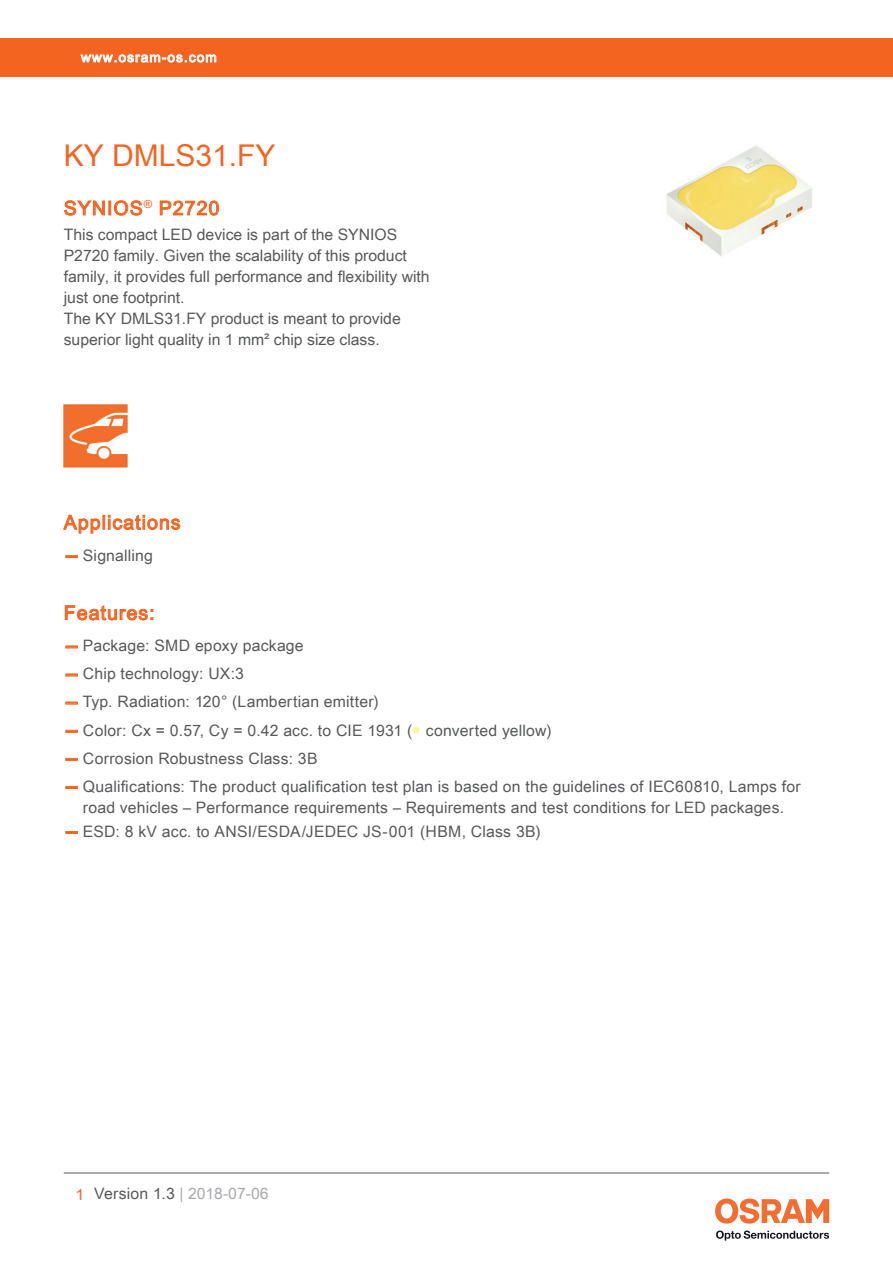
<style>
.page{position:relative;width:893px;height:1263px;background:#fff}
.page>*{position:absolute;margin:0;border:0;box-sizing:border-box;transform-origin:0 0}
.t1{font:30px "Arial Unicode MS";color:#f36421}
.t2{font:19.5px "Arial Unicode MS";letter-spacing:.055em;color:#f36421}
.t3{font:15.75px/21px "Arial Unicode MS";letter-spacing:.01em;color:#57585a}
.t4{font:15.75px "Arial Unicode MS";color:#a8a9ad}
.t5{font:13.5px "Arial Unicode MS";letter-spacing:.085em;color:#fff}
.s1{font-family:"Helvetica Neue LT Pro";font-weight:700;color:#f36421}
.s2{color:#fff79a}
.s3{color:#f36421}
.s4{color:#57585a}
</style>
<div class="page">
<hr style="left:64px;top:1173px;width:765px;height:1px;background:#57585a">
<svg style="left:716px;top:1230px;width:113px;height:10px"></svg>
<svg style="left:715px;top:1198px;width:114px;height:25px"></svg>
<div style="left:0;top:38px;width:893px;height:39px;background:#f36421"></div>
<svg style="left:80px;top:54px;width:137px;height:9px"></svg>
<img style="left:666px;top:145px;width:146px;height:111px">
<svg style="left:64px;top:200px;width:41px;height:16px"></svg>
<div style="left:108px;top:201px;width:3px;height:14px;border:1px solid #f36421"></div>
<svg style="left:114px;top:200px;width:29px;height:16px"></svg>
<svg style="left:159px;top:200px;width:60px;height:16px"></svg>
<img style="left:64px;top:404px;width:63px;height:64px">
<svg style="left:63px;top:514px;width:118px;height:20px"></svg>
<svg style="left:66px;top:556px;width:11px;height:2px"></svg>
<svg style="left:65px;top:605px;width:88px;height:16px"></svg>
<svg style="left:66px;top:646px;width:11px;height:2px"></svg>
<svg style="left:66px;top:674px;width:11px;height:2px"></svg>
<svg style="left:66px;top:702px;width:11px;height:2px"></svg>
<svg style="left:66px;top:730px;width:11px;height:2px"></svg>
<svg style="left:66px;top:758px;width:11px;height:2px"></svg>
<svg style="left:66px;top:786px;width:11px;height:2px"></svg>
<svg style="left:66px;top:831px;width:11px;height:2px"></svg>
<p class="t5" style="left:81px;top:47px;width:137px">www.osram-os.com</p>
<h1 class="t1" style="left:64px;top:134px;width:213px">KY DMLS31.FY</h1>
<p class="t2" style="left:64px;top:194px;width:157px">SYNIOS<sup>®</sup> P2720</p>
<p class="t3" style="left:64px;top:224px;width:367px">This compact LED device is part of the SYNIOS P2720 family. Given the scalability of this product family, it provides full performance and flexibility with just one footprint.<br>The KY DMLS31.FY product is meant to provide superior light quality in 1 mm² chip size class.</p>
<p class="t2" style="left:64px;top:508px;width:118px">Applications</p>
<p class="t3" style="left:64px;top:544px;width:91px"><span class="s1">—</span> Signalling</p>
<p class="t2" style="left:64px;top:599px;width:92px">Features:</p>
<p class="t3" style="left:64px;top:635px;width:241px"><span class="s1">—</span> Package: SMD epoxy package</p>
<p class="t3" style="left:64px;top:663px;width:182px"><span class="s1">—</span> Chip technology: UX:3</p>
<p class="t3" style="left:64px;top:691px;width:317px"><span class="s1">—</span> Typ. Radiation: 120° (Lambertian emitter)</p>
<p class="t3" style="left:64px;top:719px;width:489px"><span class="s1">—</span> Color: Cx = 0.57, Cy = 0.42 acc. to CIE 1931 (<span class="s2">●</span> converted yellow)</p>
<p class="t3" style="left:64px;top:747px;width:255px"><span class="s1">—</span> Corrosion Robustness Class: 3B</p>
<p class="t3" style="left:64px;top:775px;width:738px;text-align:center"><span class="s1">—</span> Qualifications: The product qualification test plan is based on the guidelines of IEC60810, Lamps for road vehicles – Performance requirements – Requirements and test conditions for LED packages.</p>
<p class="t3" style="left:64px;top:820px;width:478px"><span class="s1">—</span> ESD: 8 kV acc. to ANSI/ESDA/JEDEC JS-001 (HBM, Class 3B)</p>
<p class="t4" style="left:76px;top:1182px;width:194px"><span class="s3">1</span> <span class="s4">Version 1.3</span> | 2018-07-06</p>
</div>
